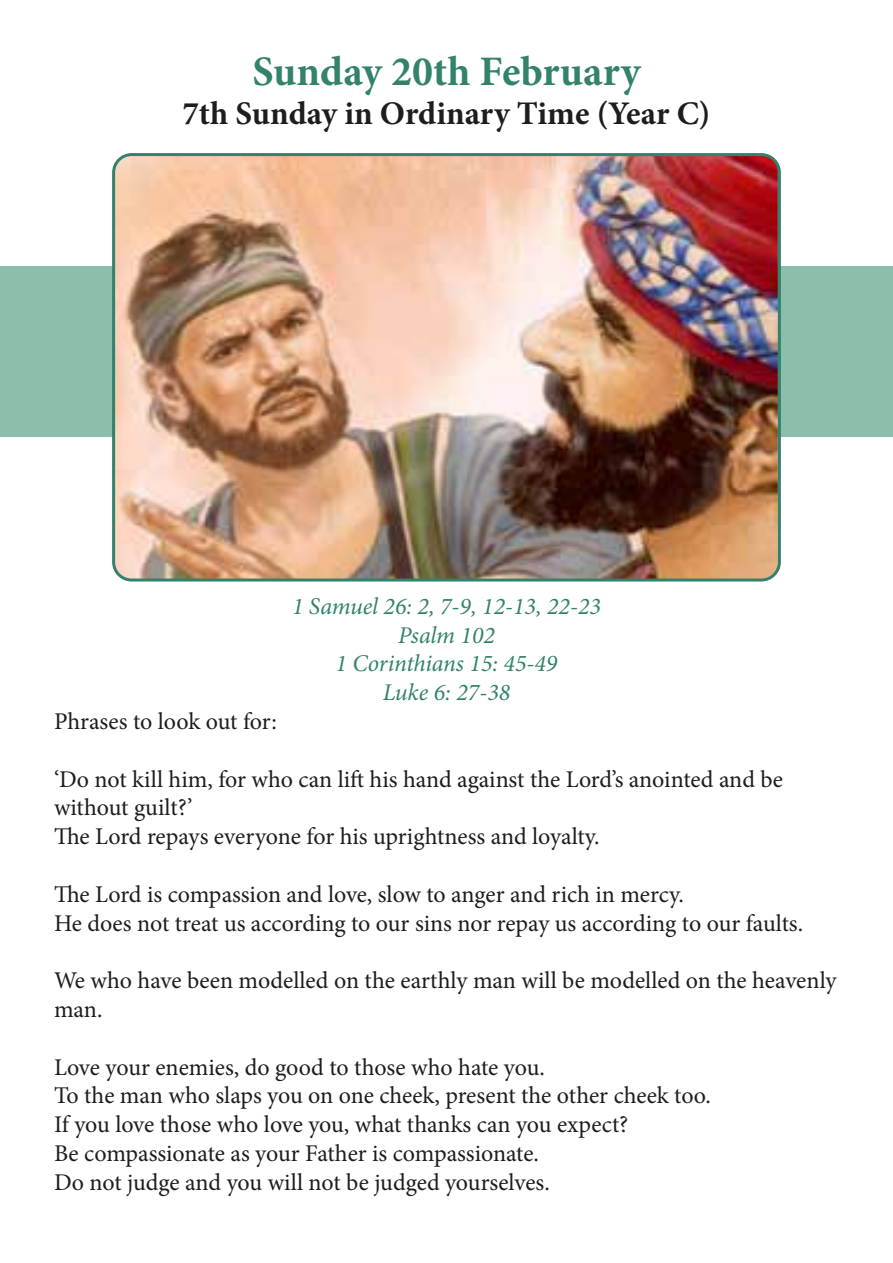
<style>
.page{position:relative;width:893px;height:1263px;background:#fff}
.page>*{position:absolute;margin:0;border:0;box-sizing:border-box;transform-origin:0 0}
.t1{font:700 42px "Minion Pro";color:#32826c}
.t2{font:700 33px "Minion Pro";color:#1d1d1b}
.t3{font:24px/28.8px "Minion Pro";letter-spacing:-.005em;color:#1d1d1b}
.t4{font:italic 24px/28.8px "Minion Pro";color:#32826c;text-align:center}
</style>
<div class="page">
<div style="left:0;top:267px;width:893px;height:170px;background:#8bbfab"></div>
<img style="left:116px;top:157px;width:661px;height:423px">
<div style="left:112px;top:153px;width:669px;height:428px;border:3px solid #32826c;border-radius:18px"></div>
<h1 class="t1" style="left:252px;top:42px;width:390px">Sunday 20th February</h1>
<h2 class="t2" style="left:182px;top:90px;width:530px">7th Sunday in Ordinary Time (Year C)</h2>
<p class="t3" style="left:54px;top:707px;width:224px">Phrases to look out for:</p>
<p class="t4" style="left:292px;top:592px;width:310px">1 Samuel 26: 2, 7-9, 12-13, 22-23<br>Psalm 102<br>1 Corinthians 15: 45-49<br>Luke 6: 27-38</p>
<p class="t3" style="left:54px;top:765px;width:731px">‘Do not kill him, for who can lift his hand against the Lord’s anointed and be without guilt?’<br>The Lord repays everyone for his uprightness and loyalty.</p>
<p class="t3" style="left:54px;top:880px;width:751px">The Lord is compassion and love, slow to anger and rich in mercy.<br>He does not treat us according to our sins nor repay us according to our faults.</p>
<p class="t3" style="left:54px;top:966px;width:784px">We who have been modelled on the earthly man will be modelled on the heavenly man.</p>
<p class="t3" style="left:54px;top:1053px;width:658px">Love your enemies, do good to those who hate you.<br>To the man who slaps you on one cheek, present the other cheek too.<br>If you love those who love you, what thanks can you expect?<br>Be compassionate as your Father is compassionate.<br>Do not judge and you will not be judged yourselves.</p>
</div>
